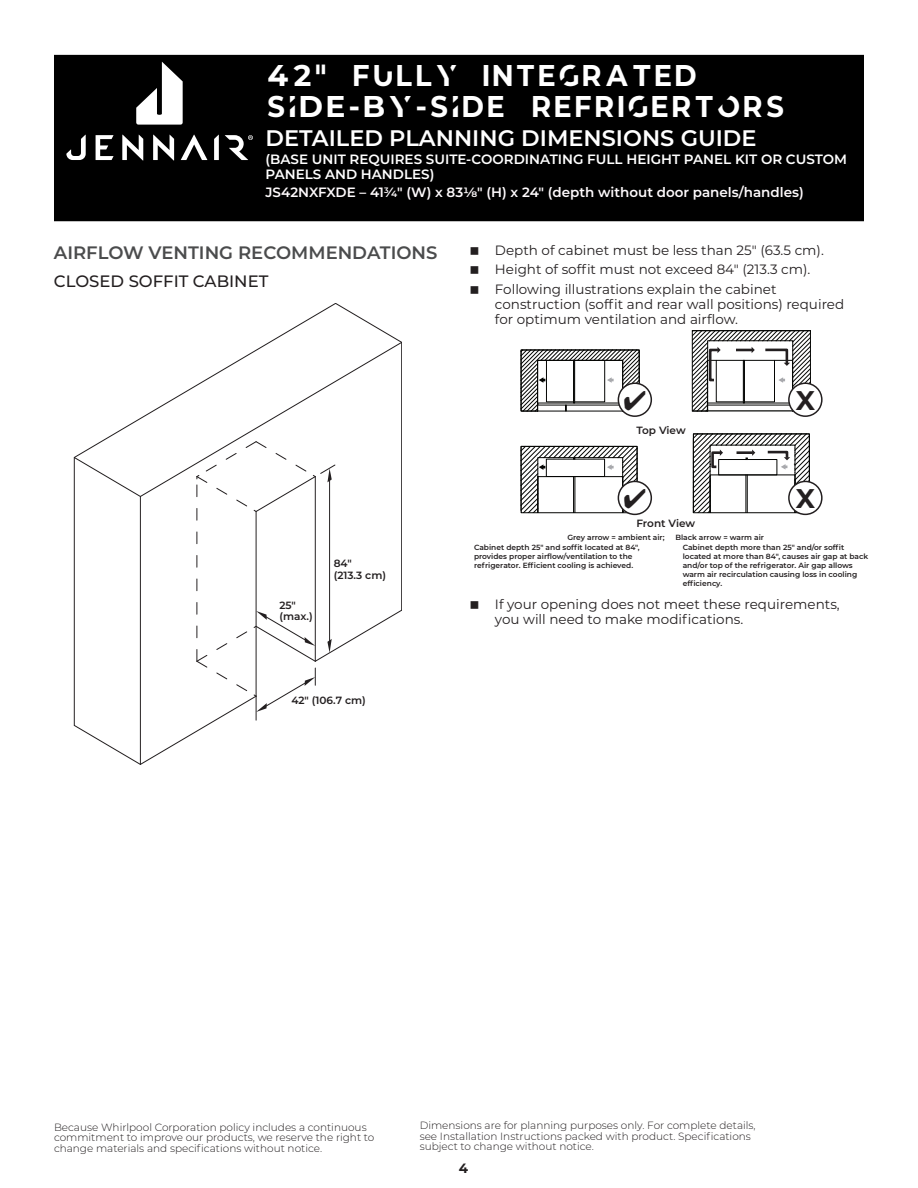
<style>
.page{position:relative;width:918px;height:1188px;background:#fff}
.page>*{position:absolute;margin:0;border:0;box-sizing:border-box;transform-origin:0 0}
.t1{font:30px/31.5px "Defiant Sans Regular";color:#fff}
.Page_Heading{font:700 27px "Montserrat";color:#231f20}
.t2{font:600 22.5px "Montserrat";color:#fff}
.JA_Subtopic_header{font:600 18px "Montserrat";color:#4b4c4d}
.JA_Subtopic_header_2{font:500 16.5px "Montserrat";color:#231f20}
.t3{font:13.5px/15px "Montserrat";color:#231f20}
.t4{font:600 13.5px/15px "Montserrat";color:#fff}
.t5{font:600 13.5px "Montserrat";color:#fefafc}
.t6{font:700 13.5px "Montserrat";color:#231f20}
.WHP_4_Footer{font:300 10.5px/10.5px "Montserrat";color:#231f20}
.JA_Callouts{font:600 10.5px/12px "Montserrat";color:#231f20}
.Table_Callouts{font:600 10.5px "Montserrat";color:#231f20}
.JA_Callouts-2{font:600 7.5px/9px "Montserrat";color:#231f20}
.s1{font-family:"Helvetica Neue LT Std";font-weight:700}
.s2{font-size:9px}
</style>
<div class="page">
<div style="left:54px;top:55px;width:810px;height:166px;background:#000"></div>
<svg style="left:96px;top:135px;width:18px;height:25px"></svg>
<svg style="left:153px;top:135px;width:21px;height:26px"></svg>
<svg style="left:181px;top:135px;width:26px;height:25px"></svg>
<svg style="left:214px;top:135px;width:5px;height:25px"></svg>
<svg style="left:122px;top:135px;width:21px;height:26px"></svg>
<svg style="left:66px;top:135px;width:20px;height:25px"></svg>
<svg style="left:136px;top:62px;width:47px;height:63px"></svg>
<svg style="left:225px;top:135px;width:28px;height:25px"></svg>
<svg style="left:74px;top:303px;width:328px;height:462px"></svg>
<svg style="left:693px;top:434px;width:117px;height:80px"></svg>
<div style="left:693px;top:434px;width:116px;height:79px;border:1px solid #040503"></div>
<svg style="left:692px;top:333px;width:116px;height:79px"></svg>
<div style="left:692px;top:331px;width:118px;height:80px;border:1px solid #040503"></div>
<svg style="left:618px;top:383px;width:33px;height:33px"></svg>
<div style="left:618px;top:382px;width:34px;height:35px;border:2px solid #231f20;border-radius:50%"></div>
<svg style="left:618px;top:481px;width:33px;height:33px"></svg>
<div style="left:618px;top:481px;width:34px;height:34px;border:2px solid #231f20;border-radius:50%"></div>
<div style="left:789px;top:383px;width:33px;height:33px;background:#fff;border-radius:50%"></div>
<div style="left:788px;top:382px;width:35px;height:35px;border:2px solid #231f20;border-radius:50%"></div>
<div style="left:789px;top:481px;width:33px;height:33px;background:#fff;border-radius:50%"></div>
<div style="left:788px;top:481px;width:35px;height:34px;border:2px solid #231f20;border-radius:50%"></div>
<svg style="left:521px;top:350px;width:124px;height:62px"></svg>
<svg style="left:521px;top:446px;width:124px;height:68px"></svg>
<h1 class="t1" style="left:266px;top:62px;width:522px">42<span class="s1">"</span> FULLY INTEGRATED<br>SIDE-BY-SIDE REFRIGERTORS</h1>
<h3 class="t2" style="left:265px;top:122px;width:493px">DETAILED PLANNING DIMENSIONS GUIDE</h3>
<h3 class="t4" style="left:265px;top:151px;width:583px">(BASE UNIT REQUIRES SUITE-COORDINATING FULL HEIGHT PANEL KIT OR CUSTOM<br>PANELS AND HANDLES)</h3>
<h3 class="t5" style="left:265px;top:183px;width:540px">JS42NXFXDE – 41<sup>3</sup>⁄<span class="s2">4</span>" (W) x 831/8" (H) x 24" (depth without door panels/handles)</h3>
<p class="JA_Subtopic_header" style="left:54px;top:240px;width:385px">AIRFLOW VENTING RECOMMENDATIONS</p>
<p class="JA_Subtopic_header_2" style="left:54px;top:270px;width:216px">CLOSED SOFFIT CABINET</p>
<p class="JA_Callouts" style="left:279px;top:600px;width:35px;line-height:10.5px">25" (max.)</p>
<p class="JA_Callouts" style="left:334px;top:556px;width:54px">84"<br>(213.3 cm)</p>
<p class="Table_Callouts" style="left:291px;top:692px;width:76px">42" (106.7 cm)</p>
<p class="t3" style="left:495px;top:242px;width:330px">Depth of cabinet must be less than 25" (63.5 cm).</p>
<p class="t3" style="left:495px;top:261px;width:317px">Height of soffit must not exceed 84" (213.3 cm).</p>
<p class="t3" style="left:495px;top:281px;width:351px">Following illustrations explain the cabinet construction (soffit and rear wall positions) required for optimum ventilation and airflow.</p>
<p class="JA_Callouts" style="left:636px;top:424px;width:51px">Top View</p>
<p class="Page_Heading" style="left:796px;top:381px;width:21px">X</p>
<p class="Page_Heading" style="left:796px;top:479px;width:21px">X</p>
<p class="Table_Callouts" style="left:636px;top:516px;width:60px">Front View</p>
<p class="JA_Callouts-2" style="left:474px;top:543px;width:167px">Cabinet depth 25" and soffit located at 84", provides proper airflow/ventilation to the refrigerator. Efficient cooling is achieved.</p>
<p class="JA_Callouts-2" style="left:683px;top:543px;width:187px">Cabinet depth more than 25" and/or soffit located at more than 84", causes air gap at back and/or top of the refrigerator. Air gap allows warm air recirculation causing loss in cooling efficiency.</p>
<p class="JA_Callouts-2" style="left:567px;top:532px;width:99px">Grey arrow = ambient air;</p>
<p class="JA_Callouts-2" style="left:675px;top:532px;width:90px">Black arrow = warm air</p>
<p class="t3" style="left:495px;top:596px;width:346px">If your opening does not meet these requirements, you will need to make modifications.</p>
<p class="WHP_4_Footer" style="left:54px;top:1121px;width:322px">Because Whirlpool Corporation policy includes a continuous commitment to improve our products, we reserve the right to change materials and specifications without notice.</p>
<p class="WHP_4_Footer" style="left:420px;top:1120px;width:338px">Dimensions are for planning purposes only. For complete details, see Installation Instructions packed with product. Specifications subject to change without notice.</p>
<h3 class="t6" style="left:459px;top:1159px;width:11px">4</h3>
</div>
